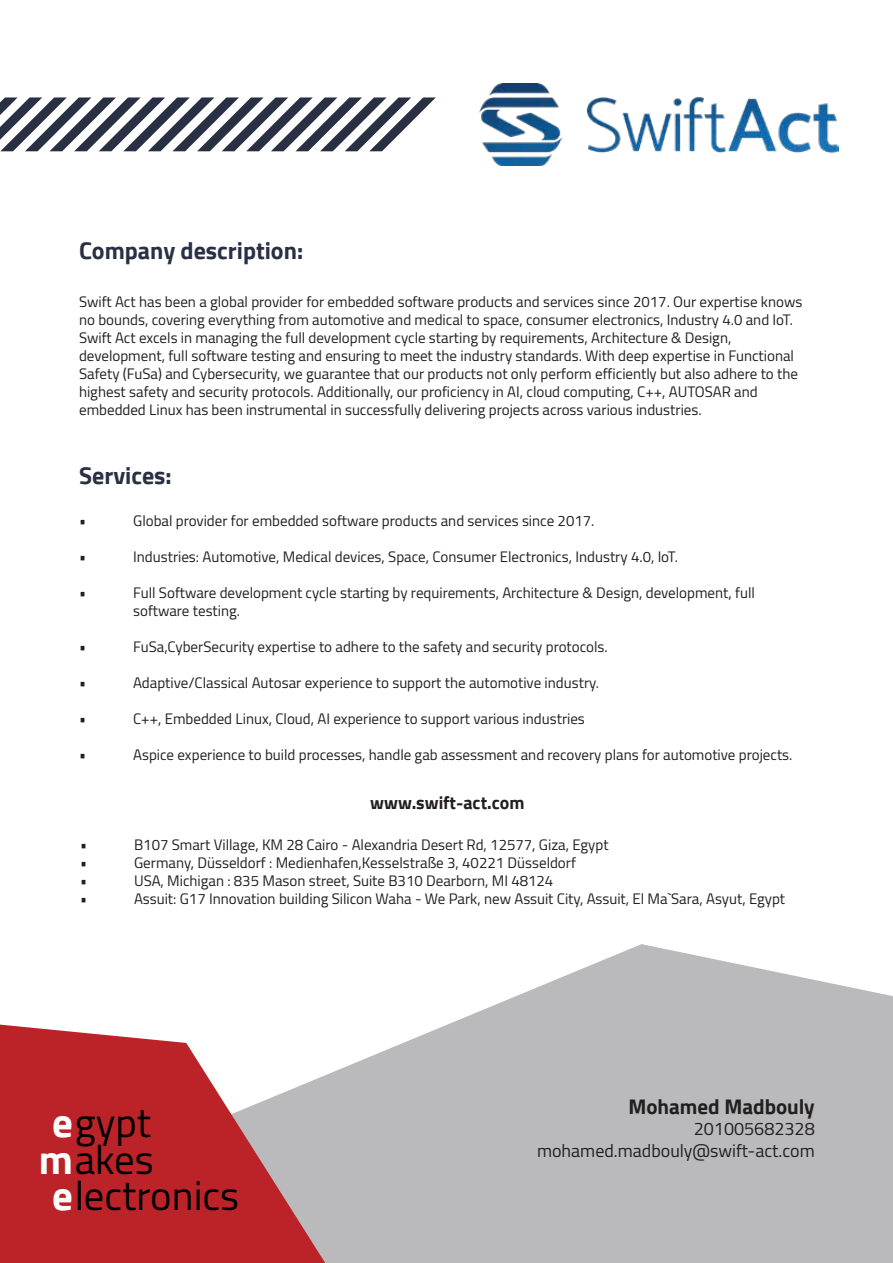
<style>
.page{position:relative;width:893px;height:1263px;background:#fff}
.page>*{position:absolute;margin:0;border:0;box-sizing:border-box;transform-origin:0 0}
.t1{font:40.8px "Cairo";color:#010101}
.t2{font:700 24px "Cairo";color:#2a3043}
.t3{font:700 21px "Cairo";color:#231f20}
.t4{font:18px/21.6px "Cairo";color:#231f20;text-align:right}
.t5{font:700 18px "Cairo";color:#231f20}
.t6{font:15px/18px "Cairo";color:#231f20}
.s1{font-weight:700;color:#fff}
</style>
<div class="page">
<svg style="left:325px;top:944px;width:568px;height:319px;background:#c4c4c6"></svg>
<svg style="left:0;top:1024px;width:325px;height:239px;background:#c45356"></svg>
<svg style="left:0;top:97px;width:436px;height:54px"></svg>
<img style="left:480px;top:83px;width:358px;height:83px">
<h2 class="t2" style="left:79px;top:237px;width:225px">Company description:</h2>
<p class="t6" style="left:79px;top:293px;width:725px">Swift Act has been a global provider for embedded software products and services since 2017. Our expertise knows no bounds, covering everything from automotive and medical to space, consumer electronics, Industry 4.0 and IoT.<br>Swift Act excels in managing the full development cycle starting by requirements, Architecture &amp; Design, development, full software testing and ensuring to meet the industry standards. With deep expertise in Functional Safety (FuSa) and Cybersecurity, we guarantee that our products not only perform efficiently but also adhere to the highest safety and security protocols. Additionally, our proficiency in AI, cloud computing, C++, AUTOSAR and embedded Linux has been instrumental in successfully delivering projects across various industries.</p>
<h2 class="t2" style="left:79px;top:462px;width:94px">Services:</h2>
<p class="t6" style="left:79px;top:512px;width:9px">•</p>
<p class="t6" style="left:133px;top:512px;width:463px">Global provider for embedded software products and services since 2017.</p>
<p class="t6" style="left:79px;top:548px;width:9px">•</p>
<p class="t6" style="left:133px;top:548px;width:546px">Industries: Automotive, Medical devices, Space, Consumer Electronics, Industry 4.0, IoT.</p>
<p class="t6" style="left:79px;top:584px;width:9px">•</p>
<p class="t6" style="left:133px;top:584px;width:623px">Full Software development cycle starting by requirements, Architecture &amp; Design, development, full software testing.</p>
<p class="t6" style="left:79px;top:638px;width:9px">•</p>
<p class="t6" style="left:133px;top:638px;width:476px">FuSa,CyberSecurity expertise to adhere to the safety and security protocols.</p>
<p class="t6" style="left:79px;top:674px;width:9px">•</p>
<p class="t6" style="left:133px;top:674px;width:467px">Adaptive/Classical Autosar experience to support the automotive industry.</p>
<p class="t6" style="left:79px;top:710px;width:9px">•</p>
<p class="t6" style="left:133px;top:710px;width:453px">C++, Embedded Linux, Cloud, AI experience to support various industries</p>
<p class="t6" style="left:79px;top:746px;width:9px">•</p>
<p class="t6" style="left:133px;top:746px;width:661px">Aspice experience to build processes, handle gab assessment and recovery plans for automotive projects.</p>
<p class="t5" style="left:370px;top:792px;width:156px">www.swift-act.com</p>
<p class="t6" style="left:80px;top:836px;width:9px">•</p>
<p class="t6" style="left:134px;top:836px;width:476px">B107 Smart Village, KM 28 Cairo - Alexandria Desert Rd, 12577, Giza, Egypt</p>
<p class="t6" style="left:80px;top:854px;width:9px">•</p>
<p class="t6" style="left:134px;top:854px;width:443px">Germany, Düsseldorf : Medienhafen,Kesselstraße 3, 40221 Düsseldorf</p>
<p class="t6" style="left:80px;top:872px;width:9px">•</p>
<p class="t6" style="left:134px;top:872px;width:421px">USA, Michigan : 835 Mason street, Suite B310 Dearborn, MI 48124</p>
<p class="t6" style="left:80px;top:890px;width:9px">•</p>
<p class="t6" style="left:134px;top:890px;width:653px">Assuit: G17 Innovation building Silicon Waha - We Park, new Assuit City, Assuit, El Ma`Sara, Asyut, Egypt</p>
<h1 class="t1" style="left:52px;top:1089px;width:100px"><span class="s1">e</span>gypt</h1>
<h1 class="t1" style="left:39px;top:1125px;width:116px"><span class="s1">m</span>akes</h1>
<h1 class="t1" style="left:52px;top:1162px;width:188px"><span class="s1">e</span>lectronics</h1>
<h3 class="t3" style="left:628px;top:1094px;width:188px">Mohamed Madbouly</h3>
<p class="t4" style="left:537px;top:1118px;width:279px">201005682328 mohamed.madbouly@swift-act.com</p>
</div>
